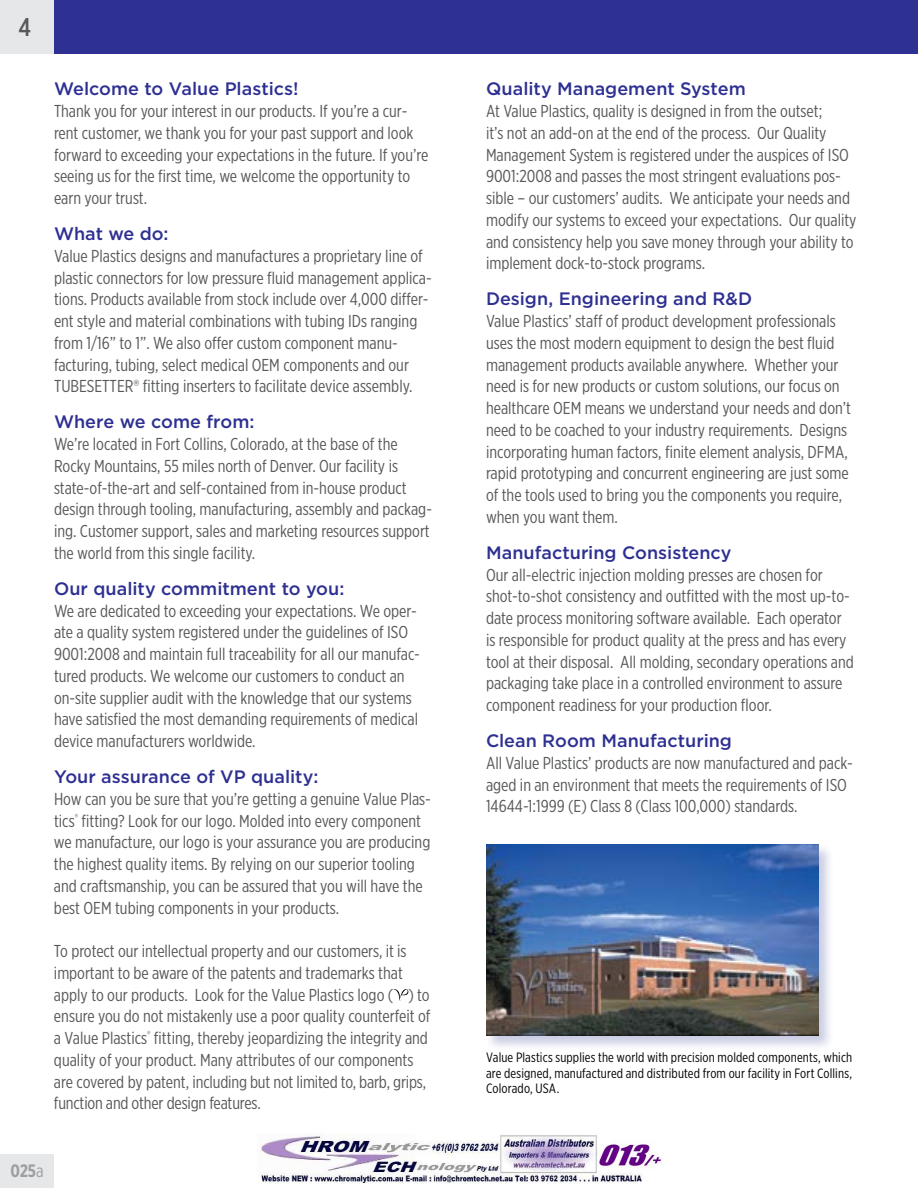
<style>
.page{position:relative;width:918px;height:1188px;background:#fff}
.page>*{position:absolute;margin:0;border:0;box-sizing:border-box;transform-origin:0 0}
.t1{font:500 25.5px "Gotham X Narrow";color:#58595b}
.t2{font:500 18px "Gotham";color:#2e3092}
.t3{font:700 18px "Gotham X Narrow";color:#9d9fa2}
.t4{font:17.25px/21.8px "Gotham X Narrow";color:#58595b}
.t5{font:13.5px/15.8px "Gotham X Narrow";letter-spacing:.01em;color:#000;text-align:justify}
.s1{font-weight:400}
</style>
<div class="page">
<div style="left:0;top:1154px;width:54px;height:34px;background:#e6e7e8"></div>
<div style="left:54px;top:0;width:864px;height:54px;background:#2e3092"></div>
<div style="left:0;top:0;width:54px;height:54px;background:#e6e7e8"></div>
<svg style="left:393px;top:989px;width:15px;height:12px"></svg>
<div style="left:486px;top:844px;width:348px;height:208px;background:#2b378f;opacity:.25"></div>
<img style="left:486px;top:844px;width:332px;height:192px">
<img style="left:257px;top:1132px;width:405px;height:52px">
<h1 class="t1" style="left:18px;top:12px;width:14px">4</h1>
<p class="t2" style="left:54px;top:77px;width:246px">Welcome to Value Plastics!</p>
<p class="t4" style="left:54px;top:100px;width:376px">Thank you for your interest in our products. If you’re a cur&shy;rent customer, we thank you for your past support and look forward to exceeding your expectations in the future. If you’re seeing us for the first time, we welcome the opportunity to earn your trust.</p>
<p class="t2" style="left:54px;top:222px;width:116px">What we do:</p>
<p class="t4" style="left:54px;top:245px;width:379px">Value Plastics designs and manufactures a proprietary line of plastic connectors for low pressure fluid management applica&shy;tions. Products available from stock include over 4,000 differ&shy;ent style and material combinations with tubing IDs ranging from 1/16” to 1”. We also offer custom component manu&shy;facturing, tubing, select medical OEM components and our TUBESETTER® fitting inserters to facilitate device assembly.</p>
<p class="t2" style="left:54px;top:410px;width:202px">Where we come from:</p>
<p class="t4" style="left:54px;top:433px;width:380px">We’re located in Fort Collins, Colorado, at the base of the Rocky Mountains, 55 miles north of Denver. Our facility is state-of-the-art and self-contained from in-house product design through tooling, manufacturing, assembly and packag&shy;ing. Customer support, sales and marketing resources support the world from this single facility.</p>
<p class="t2" style="left:54px;top:577px;width:292px">Our quality commitment to you:</p>
<p class="t4" style="left:54px;top:599px;width:367px">We are dedicated to exceeding your expectations. We oper&shy;ate a quality system registered under the guidelines of ISO 9001:2008 and maintain full traceability for all our manufac&shy;tured products. We welcome our customers to conduct an on-site supplier audit with the knowledge that our systems have satisfied the most demanding requirements of medical device manufacturers worldwide.</p>
<p class="t2" style="left:54px;top:765px;width:266px">Your assurance of VP quality:</p>
<p class="t4" style="left:54px;top:788px;width:378px">How can you be sure that you’re getting a genuine Value Plas&shy;tics<sup>®</sup> fitting? Look for our logo. Molded into every component we manufacture, our logo is your assurance you are producing the highest quality items. By relying on our superior tooling and craftsmanship, you can be assured that you will have the best OEM tubing components in your products.</p>
<p class="t4" style="left:54px;top:940px;width:378px">To protect our intellectual property and our customers, it is important to be aware of the patents and trademarks that apply to our products. Look for the Value Plastics logo ( ) to ensure you do not mistakenly use a poor quality counterfeit of a Value Plastics<sup>®</sup> fitting, thereby jeopardizing the integrity and quality of your product. Many attributes of our components are covered by patent, including but not limited to, barb, grips, function and other design features.</p>
<p class="t3" style="left:10px;top:1160px;width:35px">025<span class="s1">a</span></p>
<p class="t2" style="left:486px;top:77px;width:261px">Quality Management System</p>
<p class="t4" style="left:486px;top:100px;width:372px">At Value Plastics, quality is designed in from the outset;<br>it’s not an add-on at the end of the process. Our Quality Management System is registered under the auspices of ISO 9001:2008 and passes the most stringent evaluations pos&shy;sible – our customers’ audits. We anticipate your needs and modify our systems to exceed your expectations. Our quality and consistency help you save money through your ability to implement dock-to-stock programs.</p>
<p class="t2" style="left:486px;top:287px;width:268px">Design, Engineering and R&amp;D</p>
<p class="t4" style="left:486px;top:310px;width:367px">Value Plastics’ staff of product development professionals uses the most modern equipment to design the best fluid management products available anywhere. Whether your need is for new products or custom solutions, our focus on healthcare OEM means we understand your needs and don’t need to be coached to your industry requirements. Designs incorporating human factors, finite element analysis, DFMA, rapid prototyping and concurrent engineering are just some of the tools used to bring you the components you require, when you want them.</p>
<p class="t2" style="left:486px;top:541px;width:247px">Manufacturing Consistency</p>
<p class="t4" style="left:486px;top:563px;width:369px">Our all-electric injection molding presses are chosen for shot-to-shot consistency and outfitted with the most up-to&shy;date process monitoring software available. Each operator is responsible for product quality at the press and has every tool at their disposal. All molding, secondary operations and packaging take place in a controlled environment to assure component readiness for your production floor.</p>
<p class="t2" style="left:486px;top:729px;width:248px">Clean Room Manufacturing</p>
<p class="t4" style="left:486px;top:752px;width:368px">All Value Plastics’ products are now manufactured and pack&shy;aged in an environment that meets the requirements of ISO<br>14644-1:1999 (E) Class 8 (Class 100,000) standards.</p>
<p class="t5" style="left:486px;top:1049px;width:368px">Value Plastics supplies the world with precision molded components, which are designed, manufactured and distributed from our facility in Fort Collins, Colorado, USA.</p>
</div>
